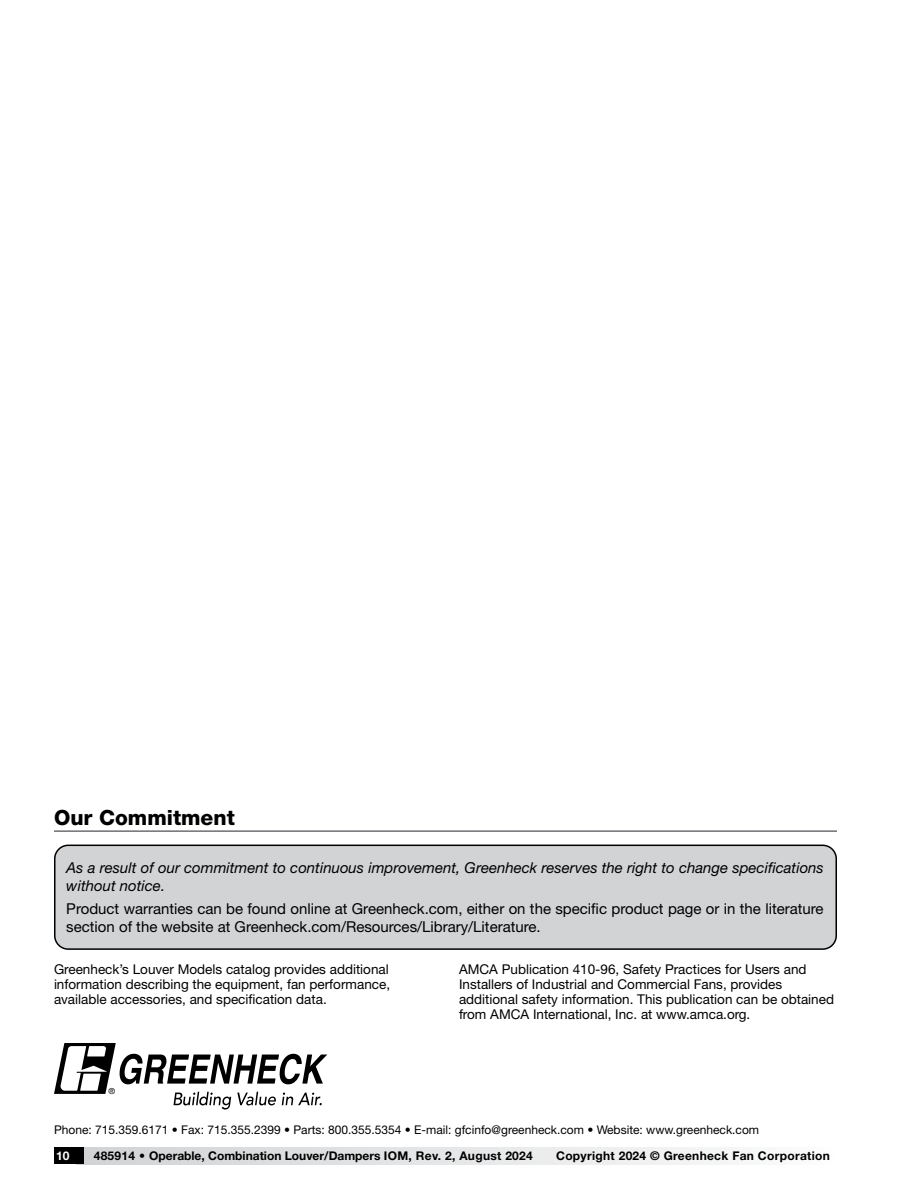
<style>
.page{position:relative;width:918px;height:1188px;background:#fff}
.page>*{position:absolute;margin:0;border:0;box-sizing:border-box;transform-origin:0 0}
.t1{font:800 21px "Helvetica Neue LT Std";color:#000}
.t2{font:15px/18px "Helvetica Neue LT Std";color:#000}
.t3{font:italic 15px/18px "Helvetica Neue LT Std";color:#000}
.t4{font:13.5px/15px "Helvetica Neue LT Std";color:#000}
.t5{font:12px "Helvetica Neue LT Std";color:#000}
.t6{font:700 12px "Helvetica Neue LT Std";color:#000}
.t7{font:700 12px "Helvetica Neue LT Std";letter-spacing:.025em;color:#000}
.t8{font:700 12px "Helvetica Neue LT Std";color:#fff}
.t9{font:8.25px "Helvetica";color:#000}
</style>
<div class="page">
<div style="left:77px;top:1148px;width:760px;height:16px;background:linear-gradient(to right,#d1d2d4,#fcfcfc)"></div>
<div style="left:54px;top:1148px;width:30px;height:16px;background:#000"></div>
<div style="left:55px;top:845px;width:781px;height:104px;background:#d1d3d4;border-radius:13px"></div>
<div style="left:54px;top:845px;width:783px;height:105px;border:2px solid #000;border-radius:13px"></div>
<svg style="left:54px;top:1043px;width:273px;height:67px"></svg>
<hr style="left:54px;top:830px;width:783px;height:2px;background:#6d6e71">
<h1 class="t1" style="left:54px;top:805px;width:182px">Our Commitment</h1>
<p class="t3" style="left:66px;top:858px;width:759px">As a result of our commitment to continuous improvement, Greenheck reserves the right to change specifications without notice.</p>
<p class="t2" style="left:66px;top:900px;width:759px">Product warranties can be found online at Greenheck.com, either on the specific product page or in the literature section of the website at Greenheck.com/Resources/Library/Literature.</p>
<p class="t4" style="left:54px;top:962px;width:338px;text-align:justify">Greenheck’s Louver Models catalog provides additional information describing the equipment, fan performance, available accessories, and specification data.</p>
<p class="t4" style="left:459px;top:962px;width:377px">AMCA Publication 410-96, Safety Practices for Users and Installers of Industrial and Commercial Fans, provides additional safety information. This publication can be obtained from AMCA International, Inc. at www.amca.org.</p>
<p class="t9" style="left:109px;top:1086px;width:8px">®</p>
<p class="t5" style="left:54px;top:1123px;width:707px">Phone: 715.359.6171 • Fax: 715.355.2399 • Parts: 800.355.5354 • E-mail: gfcinfo@greenheck.com • Website: www.greenheck.com</p>
<p class="t8" style="left:56px;top:1148px;width:15px">10</p>
<p class="t6" style="left:94px;top:1148px;width:441px">485914 • Operable, Combination Louver/Dampers IOM, Rev. 2, August 2024</p>
<p class="t7" style="left:556px;top:1148px;width:275px">Copyright 2024 © Greenheck Fan Corporation</p>
</div>
